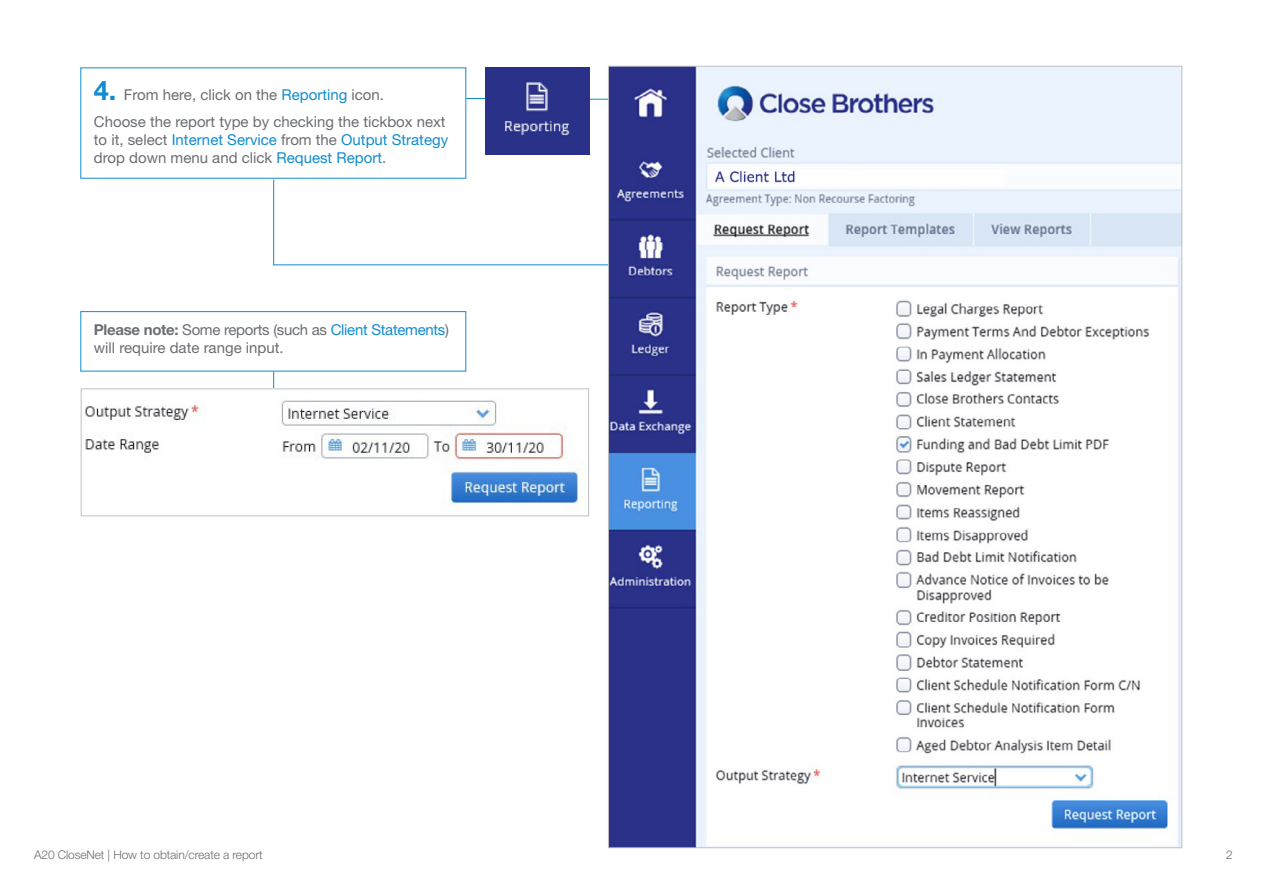
<style>
.page{position:relative;width:1263px;height:893px;background:#fff}
.page>*{position:absolute;margin:0;border:0;box-sizing:border-box;transform-origin:0 0}
.t1{font:15px/18px "Helvetica Neue LT Std";color:#118ccf}
.t2{font:15px/26.5px "Helvetica Neue LT Std";color:#6a6d71}
.t3{font:15px/18px "Helvetica Neue LT Std";letter-spacing:-.02em;color:#6a6d71}
.t4{font:300 12px "Helvetica Neue LT Std";letter-spacing:-.01em;color:#6a6d71}
.s1{font-weight:700;font-size:27px;color:#118ccf}
.s2{color:#118ccf}
.s3{color:#6a6d71}
.s4{font-weight:700}
</style>
<div class="page">
<svg style="left:589px;top:99px;width:19px;height:1px"></svg>
<img style="left:485px;top:67px;width:104px;height:88px">
<img style="left:610px;top:68px;width:570px;height:778px">
<svg style="left:466px;top:98px;width:19px;height:1px"></svg>
<div style="left:80px;top:311px;width:386px;height:60px;border:1px solid #118ccf"></div>
<hr style="left:274px;top:264px;width:334px;height:1px;background:#118ccf">
<hr style="left:273px;top:179px;width:1px;height:86px;background:#118ccf">
<svg style="left:273px;top:371px;width:1px;height:17px"></svg>
<img style="left:85px;top:400px;width:499px;height:109px">
<div style="left:81px;top:388px;width:508px;height:128px;border:1px solid #bfc0c3"></div>
<p class="t2" style="left:94px;top:81px;width:353px"><span class="s1">4.</span> From here, click on the <span class="s2">Reporting</span> icon.<br>Choose the report type by checking the tickbox next</p>
<p class="t1" style="left:94px;top:130px;width:356px"><span class="s3">to it, select</span> Internet Service <span class="s3">from the</span> Output Strategy <span class="s3">drop down menu and click</span> Request Report<span class="s3">.</span></p>
<p class="t3" style="left:94px;top:321px;width:357px"><span class="s4">Please note:</span> Some reports (such as <span class="s2">Client Statements</span>) will require date range input.</p>
<p class="t4" style="left:34px;top:847px;width:230px">A20 CloseNet | How to obtain/create a report</p>
<p class="t4" style="left:1226px;top:847px;width:8px">2</p>
</div>
